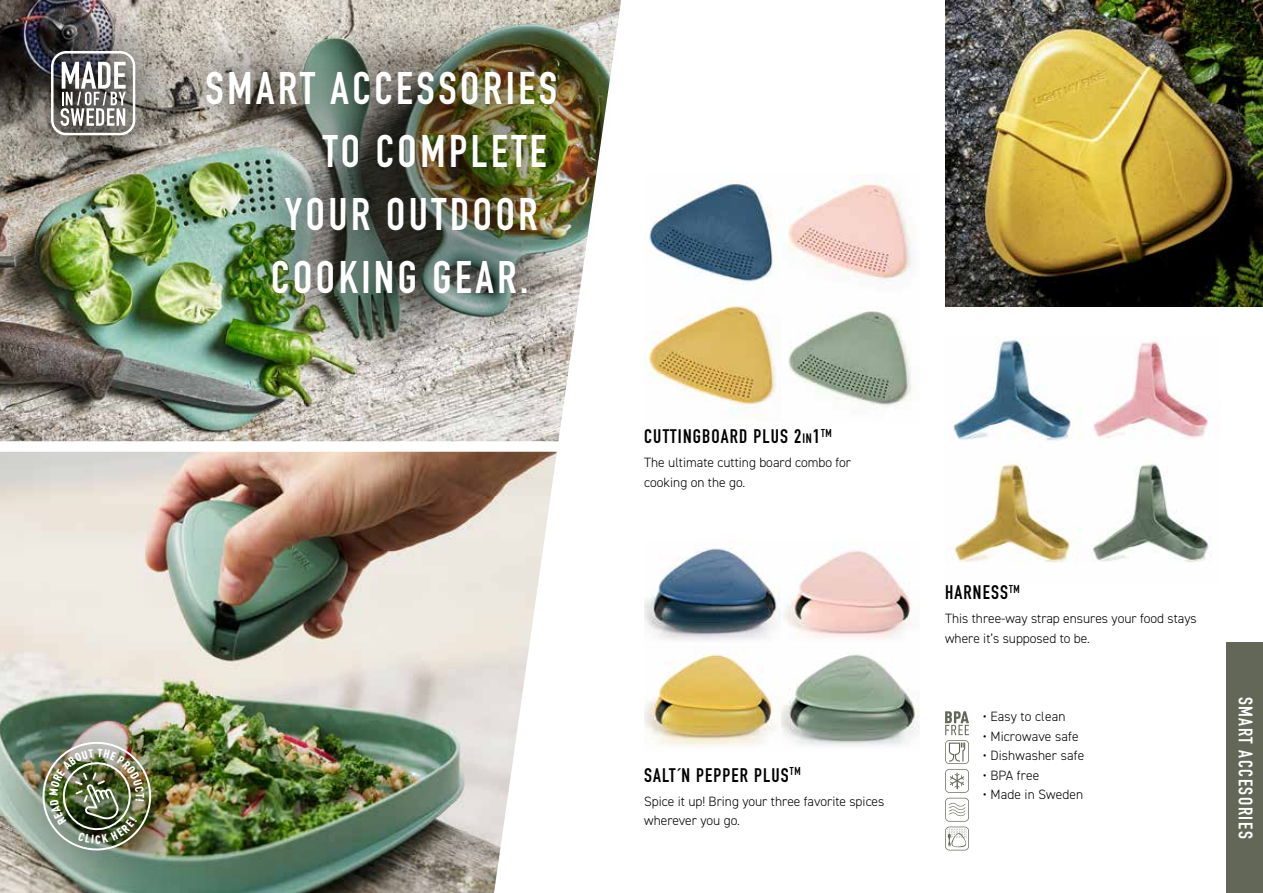
<style>
.page{position:relative;width:1263px;height:893px;background:#fff}
.page>*{position:absolute;margin:0;border:0;box-sizing:border-box;transform-origin:0 0}
.t1{font:700 45px "DIN Condensed";letter-spacing:.08em;color:#fff}
.t2{font:700 19.35px "DIN Condensed";letter-spacing:.06em;color:#000}
.t3{font:700 19.35px "DIN Condensed";letter-spacing:.08em;color:#fff}
.t4{font:300 13.5px/19.5px "DIN2014";color:#000}
.t5{font:900 11.85px "DIN Cond";color:#fff}
.s1{font-size:13.5px}
</style>
<div class="page">
<img style="left:0;top:452px;width:557px;height:441px">
<img style="left:0;top:0;width:621px;height:441px">
<div style="left:149px;top:13px;width:465px;height:340px;background:#000;opacity:.6"></div>
<svg style="left:945px;top:711px;width:24px;height:139px"></svg>
<img style="left:945px;top:0;width:318px;height:307px">
<div style="left:1227px;top:642px;width:36px;height:251px;background:#626757"></div>
<img style="left:644px;top:181px;width:269px;height:237px">
<img style="left:952px;top:337px;width:260px;height:226px">
<img style="left:644px;top:541px;width:275px;height:205px">
<div style="left:0;top:0;width:203px;height:203px;background:#000;opacity:.9"></div>
<svg style="left:51px;top:51px;width:84px;height:84px"></svg>
<div style="left:0;top:674px;width:219px;height:219px;background:#000;opacity:.5"></div>
<img style="left:38px;top:737px;width:118px;height:118px">
<h1 class="t1" style="left:206px;top:58px;width:353px">SMART ACCESSORIES</h1>
<h1 class="t1" style="left:323px;top:121px;width:225px">TO COMPLETE</h1>
<h1 class="t1" style="left:285px;top:184px;width:254px">YOUR OUTDOOR</h1>
<h1 class="t1" style="left:271px;top:247px;width:259px">COOKING GEAR.</h1>
<p class="t5" style="left:147px;top:793px;width:7px;rotate:90deg">T</p>
<h2 class="t2" style="left:644px;top:423px;width:189px">CUTTINGBOARD PLUS 2<span class="s1">IN</span>1<sup>TM</sup></h2>
<p class="t4" style="left:644px;top:453px;width:208px">The ultimate cutting board combo for cooking on the go.</p>
<h2 class="t2" style="left:644px;top:762px;width:158px">SALT´N PEPPER PLUS<sup>TM</sup></h2>
<p class="t4" style="left:644px;top:791px;width:242px">Spice it up! Bring your three favorite spices wherever you go.</p>
<h2 class="t2" style="left:945px;top:579px;width:76px">HARNESS<sup>TM</sup></h2>
<p class="t4" style="left:945px;top:609px;width:253px">This three-way strap ensures your food stays where it’s supposed to be.</p>
<p class="t4" style="left:983px;top:707px;width:84px">• Easy to clean</p>
<p class="t4" style="left:983px;top:726px;width:97px">• Microwave safe</p>
<p class="t4" style="left:983px;top:746px;width:103px">• Dishwasher safe</p>
<p class="t4" style="left:983px;top:765px;width:58px">• BPA free</p>
<p class="t4" style="left:983px;top:785px;width:102px">• Made in Sweden</p>
<h2 class="t3" style="left:1258px;top:697px;width:143px;rotate:90deg">SMART ACCESORIES</h2>
</div>
